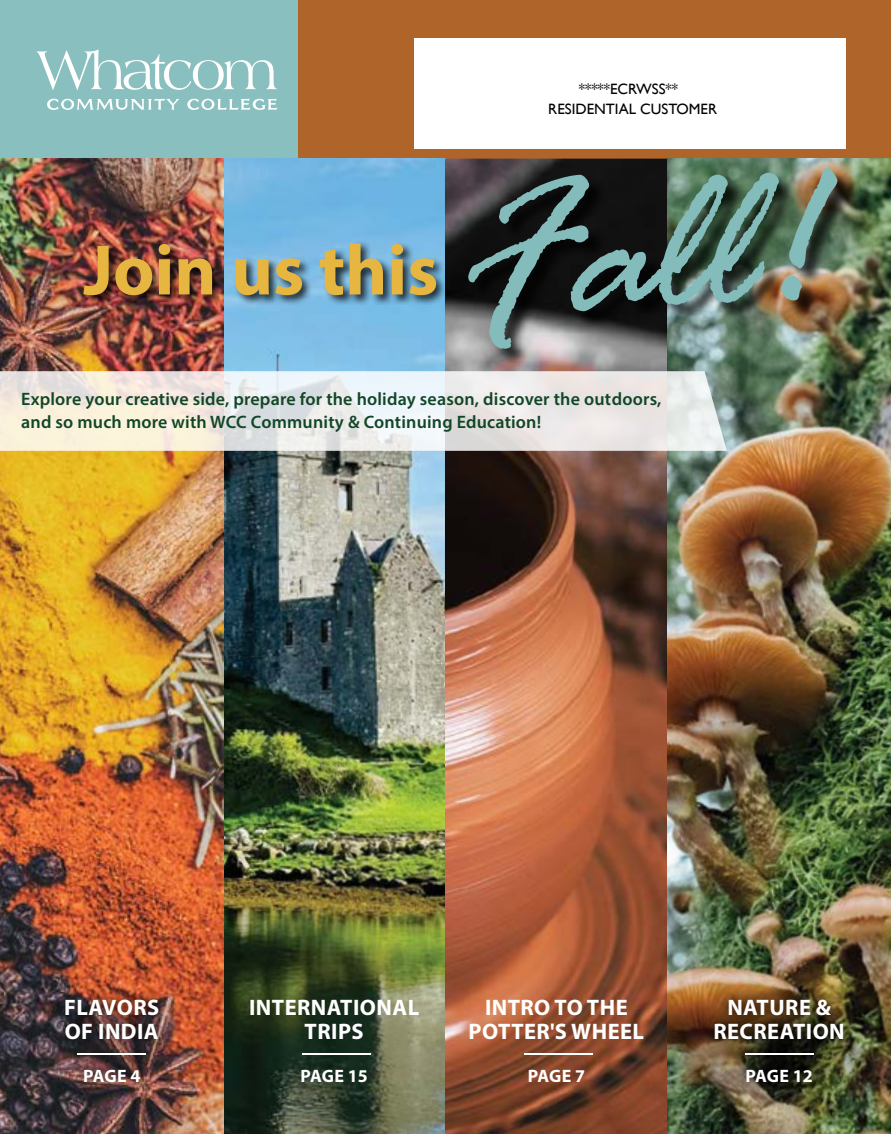
<style>
.page{position:relative;width:891px;height:1134px;background:#fff}
.page>*{position:absolute;margin:0;border:0;box-sizing:border-box;transform-origin:0 0}
.t1{font:italic 213px "Rage";color:#83bcbb}
.t2{font:700 72px "Myriad Pro";color:#e6b640}
.t3{font:700 22.5px/24px "Myriad Pro";letter-spacing:.02em;color:#fff;text-align:center}
.t4{font:600 18px/22.5px "Myriad Pro";letter-spacing:.01em;color:#114627}
.t5{font:700 18px "Myriad Pro";letter-spacing:-.005em;color:#fff}
.t6{font:15px/19.5px "Gill Sans";color:#000;text-align:center}
</style>
<div class="page">
<div style="left:0;top:0;width:299px;height:159px;background:#89bfbe"></div>
<div style="left:299px;top:0;width:592px;height:159px;background:#af642a"></div>
<svg style="left:37px;top:50px;width:240px;height:40px"></svg>
<svg style="left:47px;top:99px;width:133px;height:11px"></svg>
<svg style="left:187px;top:99px;width:90px;height:11px"></svg>
<div style="left:414px;top:39px;width:431px;height:110px;background:#fff"></div>
<img style="left:223px;top:159px;width:668px;height:975px">
<img style="left:0;top:159px;width:223px;height:975px">
<svg style="left:0;top:371px;width:727px;height:80px;background:#ebe8e4"></svg>
<div style="left:55px;top:990px;width:113px;height:100px;background:#000;opacity:.85"></div>
<hr style="left:77px;top:1053px;width:69px;height:2px;background:#fff">
<div style="left:705px;top:990px;width:147px;height:100px;background:#000;opacity:.85"></div>
<hr style="left:745px;top:1053px;width:69px;height:2px;background:#fff">
<div style="left:83px;top:241px;width:363px;height:64px;background:#000;opacity:.75"></div>
<div style="left:470px;top:171px;width:386px;height:196px;background:#000;opacity:.75"></div>
<hr style="left:302px;top:1053px;width:69px;height:2px;background:#fff">
<hr style="left:524px;top:1053px;width:69px;height:2px;background:#fff">
<h2 class="t2" style="left:83px;top:223px;width:356px">Join us this</h2>
<p class="t6" style="left:548px;top:80px;width:170px">*****ECRWSS**<br>RESIDENTIAL CUSTOMER</p>
<h1 class="t1" style="left:458px;top:142px;width:360px;rotate:-2deg">Fall!</h1>
<p class="t4" style="left:21px;top:388px;width:642px">Explore your creative side, prepare for the holiday season, discover the outdoors, and so much more with WCC Community &amp; Continuing Education!</p>
<p class="t3" style="left:64px;top:995px;width:97px;text-align:left">FLAVORS<br>OF INDIA</p>
<p class="t5" style="left:83px;top:1064px;width:59px">PAGE 4</p>
<p class="t3" style="left:249px;top:995px;width:172px">INTERNATIONAL<br>TRIPS</p>
<p class="t5" style="left:300px;top:1064px;width:69px">PAGE 15</p>
<p class="t3" style="left:469px;top:995px;width:177px">INTRO TO THE<br>POTTER'S WHEEL</p>
<p class="t5" style="left:528px;top:1064px;width:59px">PAGE 7</p>
<p class="t3" style="left:713px;top:995px;width:133px">NATURE &amp;<br>RECREATION</p>
<p class="t5" style="left:745px;top:1064px;width:69px">PAGE 12</p>
</div>
